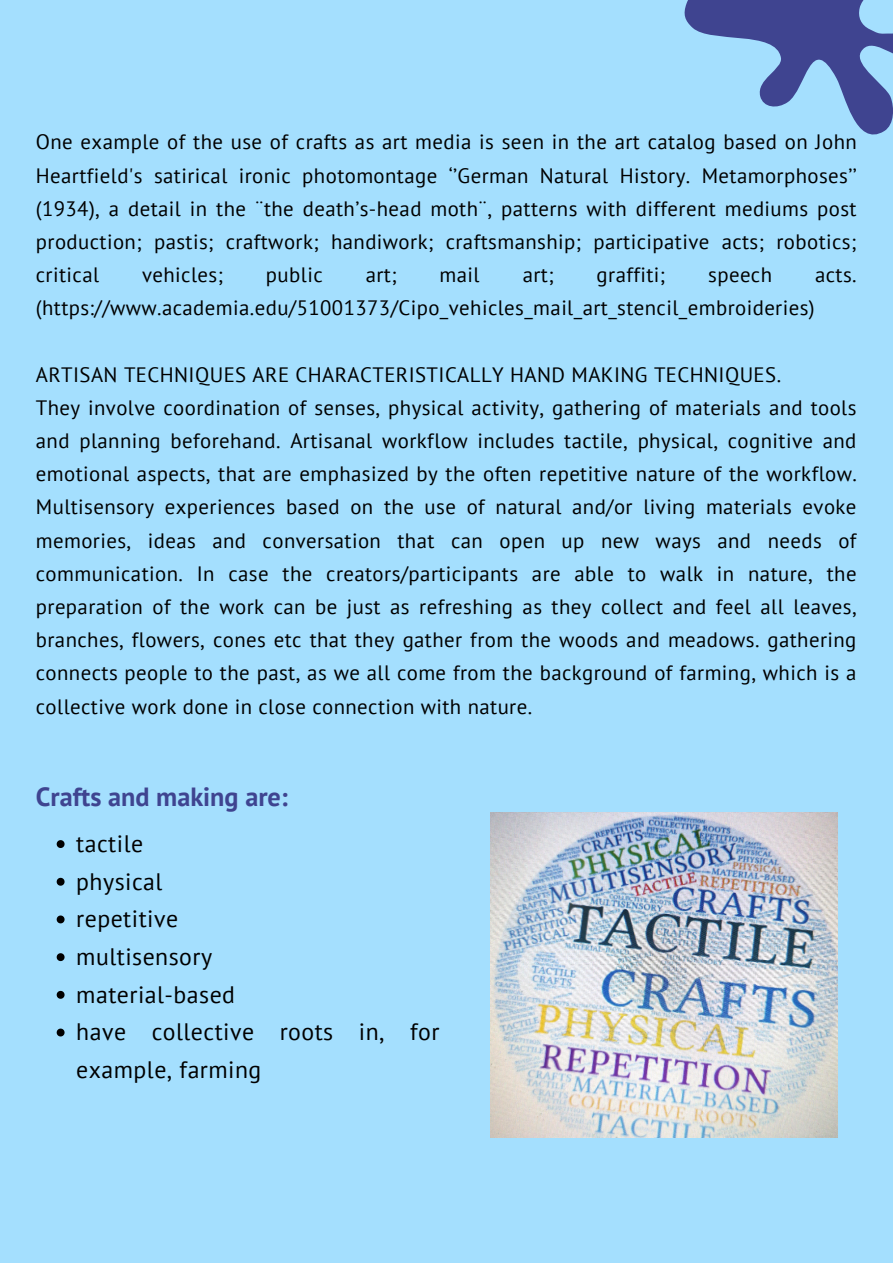
<style>
.page{position:relative;width:893px;height:1263px;background:#a4dffe}
.page>*{position:absolute;margin:0;border:0;box-sizing:border-box;transform-origin:0 0}
.t1{font:700 26.25px "PT Sans";color:#3f4490}
.t2{font:23.77px/37.7px "PT Sans";letter-spacing:.02em;color:#000}
.t3{font:20.77px/33.2px "PT Sans";letter-spacing:.02em;color:#000;text-align:justify}
</style>
<div class="page">
<svg style="left:684px;top:0;width:209px;height:135px"></svg>
<img style="left:490px;top:812px;width:347px;height:325px">
<svg style="left:57px;top:840px;width:8px;height:8px"></svg>
<svg style="left:57px;top:878px;width:8px;height:8px"></svg>
<svg style="left:57px;top:915px;width:8px;height:8px"></svg>
<svg style="left:57px;top:953px;width:8px;height:8px"></svg>
<svg style="left:57px;top:991px;width:8px;height:8px"></svg>
<svg style="left:57px;top:1028px;width:8px;height:8px"></svg>
<p class="t3" style="left:36px;top:125px;width:822px">One example of the use of crafts as art media is seen in the art catalog based on John Heartfield's satirical ironic photomontage ‘’German Natural History. Metamorphoses’’ (1934), a detail in the ¨the death’s-head moth¨, patterns with different mediums post production; pastis; craftwork; handiwork; craftsmanship; participative acts; robotics; critical</p>
<p class="t3" style="left:142px;top:258px;width:82px">vehicles;</p>
<p class="t3" style="left:266px;top:258px;width:58px">public</p>
<p class="t3" style="left:366px;top:258px;width:32px">art;</p>
<p class="t3" style="left:439px;top:258px;width:42px">mail</p>
<p class="t3" style="left:522px;top:258px;width:32px">art;</p>
<p class="t3" style="left:596px;top:258px;width:70px">graffiti;</p>
<p class="t3" style="left:708px;top:258px;width:65px">speech</p>
<p class="t3" style="left:815px;top:258px;width:43px">acts.</p>
<p class="t3" style="left:36px;top:291px;width:780px">(https://www.academia.edu/51001373/Cipo_vehicles_mail_art_stencil_embroideries)</p>
<p class="t3" style="left:36px;top:357px;width:822px;text-align:left">ARTISAN TECHNIQUES ARE CHARACTERISTICALLY HAND MAKING TECHNIQUES.<br>They involve coordination of senses, physical activity, gathering of materials and tools and planning beforehand. Artisanal workflow includes tactile, physical, cognitive and emotional aspects, that are emphasized by the often repetitive nature of the workflow.<br>Multisensory experiences based on the use of natural and/or living materials evoke memories, ideas and conversation that can open up new ways and needs of communication. In case the creators/participants are able to walk in nature, the preparation of the work can be just as refreshing as they collect and feel all leaves, branches, flowers, cones etc that they gather from the woods and meadows. gathering connects people to the past, as we all come from the background of farming, which is a collective work done in close connection with nature.</p>
<p class="t1" style="left:36px;top:779px;width:254px">Crafts and making are:</p>
<p class="t2" style="left:76px;top:824px;width:365px">tactile<br>physical<br>repetitive<br>multisensory<br>material-based<br>have collective roots in, for example, farming</p>
</div>
